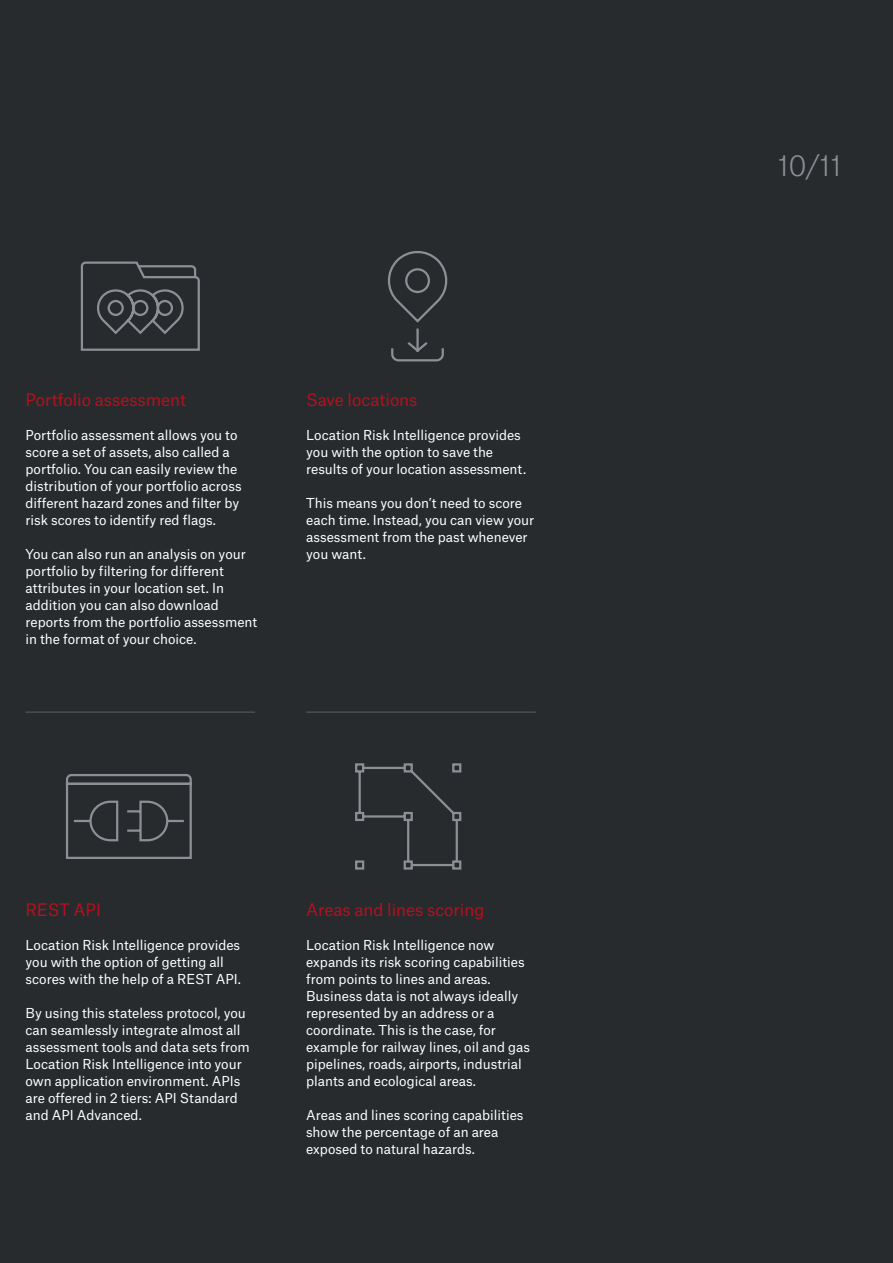
<style>
.page{position:relative;width:893px;height:1263px;background:#272b2e}
.page>*{position:absolute;margin:0;border:0;box-sizing:border-box;transform-origin:0 0}
.t1{font:300 27.75px "Munich Re";color:#8c9094}
.t2{font:16.5px "Munich Re";letter-spacing:-.005em;color:#b6101d}
.t3{font:13.2px/17px "Munich Re";color:#fff}
</style>
<div class="page">
<svg style="left:80px;top:261px;width:120px;height:90px"></svg>
<hr style="left:416px;top:329px;width:3px;height:23px;background:#8c9094">
<svg style="left:391px;top:340px;width:53px;height:22px"></svg>
<svg style="left:388px;top:251px;width:60px;height:72px"></svg>
<hr style="left:26px;top:712px;width:229px;height:1px;background:#5d6166">
<hr style="left:306px;top:712px;width:230px;height:1px;background:#5d6166">
<svg style="left:65px;top:774px;width:127px;height:85px"></svg>
<svg style="left:355px;top:763px;width:107px;height:107px"></svg>
<p class="t2" style="left:26px;top:386px;width:162px">Portfolio assessment</p>
<p class="t3" style="left:26px;top:425px;width:218px">Portfolio assessment allows you to score a set of assets, also called a portfolio. You can easily review the distribution of your portfolio across different hazard zones and filter by risk scores to identify red flags.</p>
<p class="t3" style="left:26px;top:544px;width:233px">You can also run an analysis on your portfolio by filtering for different attributes in your location set. In addition you can also download reports from the portfolio assessment in the format of your choice.</p>
<p class="t2" style="left:306px;top:386px;width:113px">Save locations</p>
<p class="t3" style="left:306px;top:425px;width:221px">Location Risk Intelligence provides you with the option to save the results of your location assessment.</p>
<p class="t3" style="left:306px;top:493px;width:230px">This means you don’t need to score each time. Instead, you can view your assessment from the past whenever you want.</p>
<p class="t2" style="left:26px;top:896px;width:77px">REST API</p>
<p class="t3" style="left:26px;top:935px;width:217px">Location Risk Intelligence provides you with the option of getting all scores with the help of a REST API.</p>
<p class="t3" style="left:26px;top:1003px;width:226px">By using this stateless protocol, you can seamlessly integrate almost all assessment tools and data sets from Location Risk Intelligence into your own application environment. APIs are offered in 2 tiers: API Standard and API Advanced.</p>
<p class="t2" style="left:306px;top:896px;width:180px">Areas and lines scoring</p>
<p class="t3" style="left:306px;top:935px;width:226px">Location Risk Intelligence now expands its risk scoring capabilities from points to lines and areas.<br>Business data is not always ideally represented by an address or a coordinate. This is the case, for example for railway lines, oil and gas pipelines, roads, airports, industrial plants and ecological areas.</p>
<p class="t3" style="left:306px;top:1105px;width:219px">Areas and lines scoring capabilities show the percentage of an area exposed to natural hazards.</p>
<h1 class="t1" style="left:777px;top:143px;width:66px">10/11</h1>
</div>
